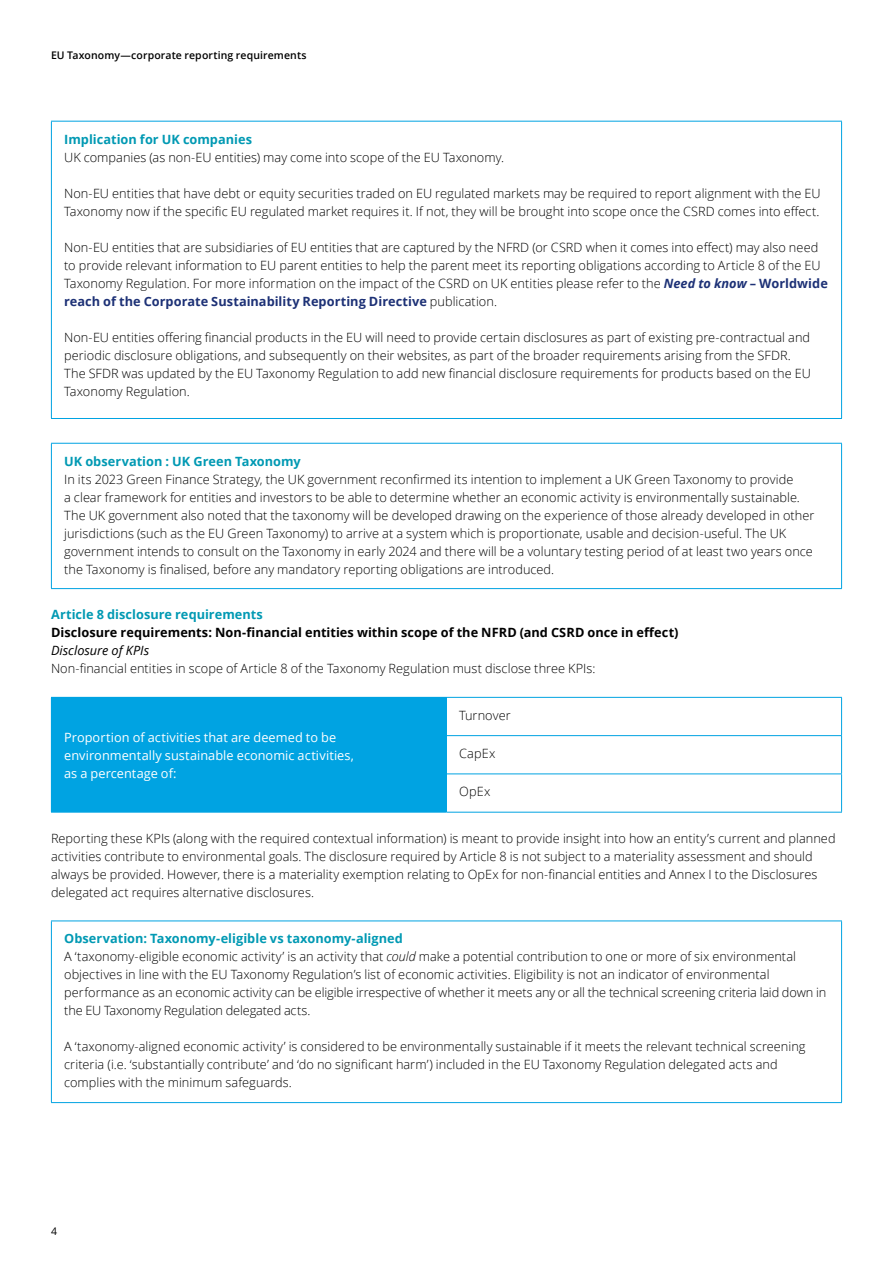
<style>
.page{position:relative;width:893px;height:1263px;background:#fff}
.page>*{position:absolute;margin:0;border:0;box-sizing:border-box;transform-origin:0 0}
.t1{font:300 12.75px/18px "Open Sans";letter-spacing:.005em;color:#000}
.t2{font:12.75px/18px "Open Sans";letter-spacing:.005em;color:#fff}
.t3{font:700 12.75px "Open Sans";letter-spacing:.005em;color:#000}
.t4{font:700 12.75px "Open Sans";color:#0099b3}
.t5{font:italic 12.75px "Open Sans";color:#000}
.t6{font:600 10.5px "Open Sans";letter-spacing:.01em;color:#000}
.t7{font:10.5px "Open Sans";color:#000}
.s1{font-weight:700;font-style:italic;color:#1d3176}
.s2{font-weight:700;color:#1d3176}
.s3{font-weight:700;color:#0099b3}
.s4{font-style:italic}
</style>
<div class="page">
<hr style="left:51px;top:121px;width:791px;height:1px;background:#00a3e2">
<hr style="left:51px;top:122px;width:1px;height:296px;background:#00a3e2">
<hr style="left:841px;top:122px;width:1px;height:296px;background:#00a3e2">
<hr style="left:51px;top:418px;width:791px;height:1px;background:#00a3e2">
<hr style="left:51px;top:443px;width:791px;height:1px;background:#00a3e2">
<hr style="left:51px;top:444px;width:1px;height:144px;background:#00a3e2">
<hr style="left:841px;top:444px;width:1px;height:144px;background:#00a3e2">
<hr style="left:51px;top:588px;width:791px;height:1px;background:#00a3e2">
<div style="left:51px;top:697px;width:395px;height:115px;background:#00a3e2"></div>
<hr style="left:51px;top:812px;width:395px;height:1px;background:#00a3e2">
<hr style="left:446px;top:697px;width:396px;height:1px;background:#00a3e2">
<hr style="left:841px;top:698px;width:1px;height:37px;background:#00a3e2">
<hr style="left:841px;top:774px;width:1px;height:38px;background:#00a3e2">
<hr style="left:446px;top:812px;width:396px;height:1px;background:#00a3e2">
<hr style="left:446px;top:735px;width:396px;height:1px;background:#00a3e2">
<hr style="left:446px;top:736px;width:1px;height:37px;background:#00a3e2">
<hr style="left:841px;top:736px;width:1px;height:37px;background:#00a3e2">
<hr style="left:446px;top:773px;width:396px;height:1px;background:#00a3e2">
<hr style="left:51px;top:920px;width:791px;height:1px;background:#00a3e2">
<hr style="left:51px;top:921px;width:1px;height:181px;background:#00a3e2">
<hr style="left:841px;top:921px;width:1px;height:181px;background:#00a3e2">
<hr style="left:51px;top:1102px;width:791px;height:1px;background:#00a3e2">
<p class="t6" style="left:51px;top:48px;width:257px">EU Taxonomy—corporate reporting requirements</p>
<p class="t4" style="left:64px;top:130px;width:189px">Implication for UK companies</p>
<p class="t1" style="left:64px;top:148px;width:441px">UK companies (as non-EU entities) may come into scope of the EU Taxonomy.</p>
<p class="t1" style="left:64px;top:184px;width:758px">Non-EU entities that have debt or equity securities traded on EU regulated markets may be required to report alignment with the EU<br>Taxonomy now if the specific EU regulated market requires it. If not, they will be brought into scope once the CSRD comes into effect.</p>
<p class="t1" style="left:64px;top:238px;width:765px">Non-EU entities that are subsidiaries of EU entities that are captured by the NFRD (or CSRD when it comes into effect) may also need to provide relevant information to EU parent entities to help the parent meet its reporting obligations according to Article 8 of the EU Taxonomy Regulation. For more information on the impact of the CSRD on UK entities please refer to the <span class="s1">Need to know</span> <span class="s2">– Worldwide reach of the Corporate Sustainability Reporting Directive</span> publication.</p>
<p class="t1" style="left:64px;top:328px;width:748px">Non-EU entities offering financial products in the EU will need to provide certain disclosures as part of existing pre-contractual and periodic disclosure obligations, and subsequently on their websites, as part of the broader requirements arising from the SFDR.<br>The SFDR was updated by the EU Taxonomy Regulation to add new financial disclosure requirements for products based on the EU Taxonomy Regulation.</p>
<p class="t4" style="left:64px;top:452px;width:238px">UK observation : UK Green Taxonomy</p>
<p class="t1" style="left:64px;top:470px;width:752px">In its 2023 Green Finance Strategy, the UK government reconfirmed its intention to implement a UK Green Taxonomy to provide<br>a clear framework for entities and investors to be able to determine whether an economic activity is environmentally sustainable.<br>The UK government also noted that the taxonomy will be developed drawing on the experience of those already developed in other jurisdictions (such as the EU Green Taxonomy) to arrive at a system which is proportionate, usable and decision-useful. The UK government intends to consult on the Taxonomy in early 2024 and there will be a voluntary testing period of at least two years once the Taxonomy is finalised, before any mandatory reporting obligations are introduced.</p>
<p class="t4" style="left:51px;top:605px;width:213px">Article 8 disclosure requirements</p>
<p class="t3" style="left:51px;top:623px;width:629px">Disclosure requirements: Non-financial entities within scope of the NFRD (and CSRD once in effect)</p>
<p class="t5" style="left:51px;top:642px;width:100px">Disclosure of KPIs</p>
<p class="t1" style="left:51px;top:659px;width:546px">Non-financial entities in scope of Article 8 of the Taxonomy Regulation must disclose three KPIs:</p>
<p class="t1" style="left:459px;top:706px;width:53px">Turnover</p>
<p class="t1" style="left:459px;top:744px;width:38px">CapEx</p>
<p class="t1" style="left:459px;top:782px;width:33px">OpEx</p>
<p class="t1" style="left:51px;top:828px;width:786px">Reporting these KPIs (along with the required contextual information) is meant to provide insight into how an entity’s current and planned activities contribute to environmental goals. The disclosure required by Article 8 is not subject to a materiality assessment and should always be provided. However, there is a materiality exemption relating to OpEx for non-financial entities and Annex I to the Disclosures delegated act requires alternative disclosures.</p>
<p class="t1" style="left:64px;top:929px;width:764px"><span class="s3">Observation: Taxonomy-eligible vs taxonomy-aligned<br></span>A ‘taxonomy-eligible economic activity’ is an activity that <span class="s4">could</span> make a potential contribution to one or more of six environmental objectives in line with the EU Taxonomy Regulation’s list of economic activities. Eligibility is not an indicator of environmental performance as an economic activity can be eligible irrespective of whether it meets any or all the technical screening criteria laid down in the EU Taxonomy Regulation delegated acts.</p>
<p class="t1" style="left:64px;top:1037px;width:743px">A ‘taxonomy-aligned economic activity’ is considered to be environmentally sustainable if it meets the relevant technical screening criteria (i.e. ‘substantially contribute’ and ‘do no significant harm’) included in the EU Taxonomy Regulation delegated acts and complies with the minimum safeguards.</p>
<p class="t2" style="left:64px;top:728px;width:291px">Proportion of activities that are deemed to be environmentally sustainable economic activities, as a percentage of:</p>
<p class="t7" style="left:51px;top:1224px;width:8px">4</p>
</div>
